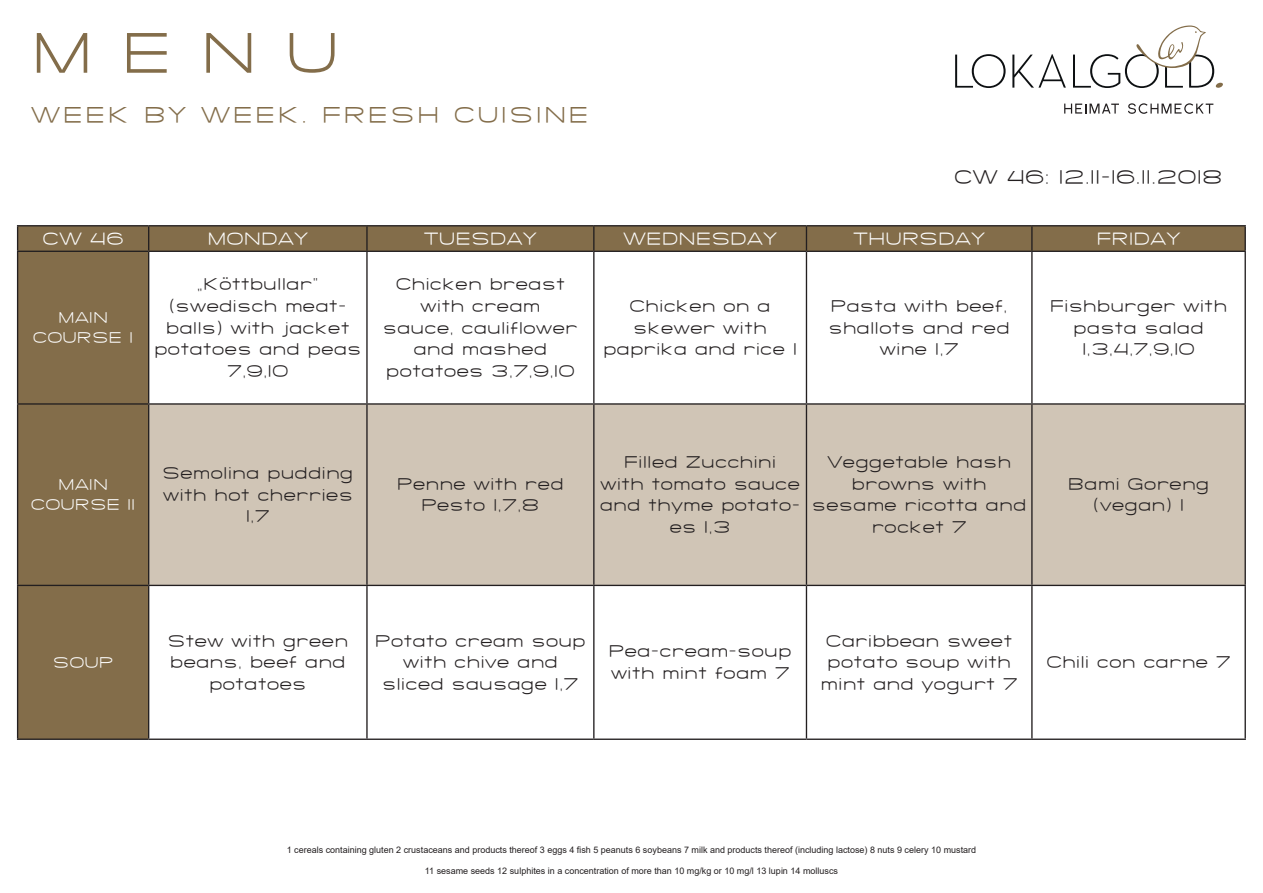
<style>
.page{position:relative;width:1263px;height:893px;background:#fff}
.page>*{position:absolute;margin:0;border:0;box-sizing:border-box;transform-origin:0 0}
.t1{font:300 61.8px "SF Grandezza";color:#836d4a}
.t2{font:300 24.3px "SF Grandezza";letter-spacing:.09em;color:#836d4a}
.t3{font:300 21px "SF Grandezza";color:#231f20}
.t4{font:300 18.9px "SF Grandezza";color:#fff}
.t5{font:300 18px/21.6px "SF Grandezza";color:#231f20;text-align:center}
.t6{font:300 16.5px/19.8px "SF Grandezza";color:#fff;text-align:center}
.t7{font:9px "Arial";color:#231f20}
</style>
<div class="page">
<svg style="left:955px;top:54px;width:50px;height:34px"></svg>
<svg style="left:1012px;top:54px;width:54px;height:34px"></svg>
<svg style="left:1073px;top:26px;width:150px;height:62px"></svg>
<svg style="left:1064px;top:104px;width:55px;height:10px"></svg>
<svg style="left:1128px;top:103px;width:85px;height:11px"></svg>
<div style="left:18px;top:226px;width:130px;height:512px;background:#836d4a"></div>
<svg style="left:149px;top:252px;width:884px;height:151px"></svg>
<div style="left:149px;top:405px;width:1095px;height:180px;background:#d0c5b6"></div>
<svg style="left:149px;top:586px;width:1095px;height:152px"></svg>
<hr style="left:17px;top:225px;width:132px;height:1px;background:#231f20">
<svg style="left:17px;top:226px;width:1px;height:25px"></svg>
<hr style="left:149px;top:225px;width:218px;height:1px;background:#231f20">
<hr style="left:367px;top:225px;width:227px;height:1px;background:#231f20">
<hr style="left:594px;top:225px;width:212px;height:1px;background:#231f20">
<hr style="left:806px;top:225px;width:226px;height:1px;background:#231f20">
<hr style="left:1032px;top:225px;width:214px;height:1px;background:#231f20">
<svg style="left:148px;top:226px;width:1096px;height:25px;background:#7f6948"></svg>
<hr style="left:1244px;top:226px;width:2px;height:25px;background:#231f20">
<hr style="left:17px;top:251px;width:132px;height:1px;background:#231f20">
<hr style="left:17px;top:252px;width:1px;height:151px;background:#231f20">
<hr style="left:149px;top:251px;width:218px;height:1px;background:#231f20">
<hr style="left:367px;top:251px;width:227px;height:1px;background:#231f20">
<hr style="left:594px;top:251px;width:212px;height:1px;background:#231f20">
<hr style="left:806px;top:251px;width:226px;height:1px;background:#231f20">
<hr style="left:1032px;top:251px;width:214px;height:1px;background:#231f20">
<hr style="left:17px;top:403px;width:132px;height:2px;background:#231f20">
<hr style="left:17px;top:405px;width:1px;height:180px;background:#231f20">
<hr style="left:17px;top:585px;width:132px;height:1px;background:#231f20">
<hr style="left:17px;top:586px;width:1px;height:152px;background:#231f20">
<hr style="left:17px;top:738px;width:132px;height:2px;background:#231f20">
<hr style="left:148px;top:586px;width:1px;height:152px;background:#231f20">
<hr style="left:366px;top:586px;width:2px;height:152px;background:#231f20">
<hr style="left:593px;top:586px;width:1px;height:152px;background:#231f20">
<hr style="left:806px;top:586px;width:1px;height:152px;background:#231f20">
<hr style="left:1031px;top:586px;width:1px;height:152px;background:#231f20">
<hr style="left:1244px;top:586px;width:2px;height:152px;background:#231f20">
<hr style="left:149px;top:738px;width:218px;height:2px;background:#231f20">
<hr style="left:367px;top:738px;width:227px;height:2px;background:#231f20">
<hr style="left:594px;top:738px;width:212px;height:2px;background:#231f20">
<hr style="left:806px;top:738px;width:226px;height:2px;background:#231f20">
<hr style="left:1032px;top:738px;width:214px;height:2px;background:#231f20">
<hr style="left:367px;top:585px;width:227px;height:1px;background:#231f20">
<hr style="left:594px;top:585px;width:212px;height:1px;background:#231f20">
<hr style="left:806px;top:585px;width:226px;height:1px;background:#231f20">
<hr style="left:1032px;top:585px;width:214px;height:1px;background:#231f20">
<hr style="left:149px;top:585px;width:218px;height:1px;background:#231f20">
<hr style="left:148px;top:252px;width:1px;height:151px;background:#231f20">
<hr style="left:366px;top:252px;width:2px;height:151px;background:#231f20">
<hr style="left:1031px;top:252px;width:1px;height:151px;background:#231f20">
<hr style="left:1244px;top:252px;width:2px;height:151px;background:#231f20">
<hr style="left:149px;top:403px;width:218px;height:2px;background:#231f20">
<hr style="left:148px;top:405px;width:1px;height:180px;background:#231f20">
<hr style="left:366px;top:405px;width:2px;height:180px;background:#231f20">
<hr style="left:1244px;top:405px;width:2px;height:180px;background:#231f20">
<hr style="left:593px;top:252px;width:1px;height:151px;background:#231f20">
<hr style="left:806px;top:252px;width:1px;height:151px;background:#231f20">
<hr style="left:367px;top:403px;width:227px;height:2px;background:#231f20">
<hr style="left:594px;top:403px;width:212px;height:2px;background:#231f20">
<hr style="left:593px;top:405px;width:1px;height:180px;background:#231f20">
<hr style="left:806px;top:403px;width:226px;height:2px;background:#231f20">
<hr style="left:806px;top:405px;width:1px;height:180px;background:#231f20">
<hr style="left:1032px;top:403px;width:214px;height:2px;background:#231f20">
<hr style="left:1031px;top:405px;width:1px;height:180px;background:#231f20">
<p class="t1" style="left:31px;top:12px;width:310px">MENU</p>
<p class="t2" style="left:31px;top:99px;width:559px">WEEK BY WEEK. FRESH CUISINE</p>
<p class="t3" style="left:954px;top:164px;width:270px">CW 46: 12.11-16.11.2018</p>
<p class="t4" style="left:42px;top:226px;width:83px">CW 46</p>
<p class="t4" style="left:207px;top:226px;width:102px">MONDAY</p>
<p class="t4" style="left:424px;top:226px;width:115px">TUESDAY</p>
<p class="t4" style="left:623px;top:226px;width:156px">WEDNESDAY</p>
<p class="t4" style="left:853px;top:226px;width:133px">THURSDAY</p>
<p class="t4" style="left:1096px;top:226px;width:85px">FRIDAY</p>
<p class="t6" style="left:33px;top:307px;width:102px">MAIN<br>COURSE I</p>
<p class="t5" style="left:197px;top:273px;width:124px">„Köttbullar“</p>
<p class="t5" style="left:166px;top:295px;width:185px;text-align:left">(swedisch meat&shy;balls) with jacket</p>
<p class="t5" style="left:154px;top:338px;width:209px">potatoes and peas<br>7,9,10</p>
<p class="t5" style="left:396px;top:273px;width:171px">Chicken breast with cream</p>
<p class="t5" style="left:383px;top:316px;width:196px">sauce, cauliflower and mashed</p>
<p class="t5" style="left:386px;top:359px;width:190px">potatoes 3,7,9,10</p>
<p class="t5" style="left:629px;top:295px;width:143px">Chicken on a</p>
<p class="t5" style="left:633px;top:316px;width:135px">skewer with</p>
<p class="t5" style="left:603px;top:338px;width:196px">paprika and rice 1</p>
<p class="t5" style="left:828px;top:295px;width:183px">Pasta with beef, shallots and red wine 1,7</p>
<p class="t5" style="left:1050px;top:295px;width:179px">Fishburger with pasta salad<br>1,3,4,7,9,10</p>
<p class="t6" style="left:31px;top:474px;width:106px">MAIN<br>COURSE II</p>
<p class="t5" style="left:162px;top:462px;width:193px">Semolina pudding with hot cherries<br>1,7</p>
<p class="t5" style="left:397px;top:472px;width:168px">Penne with red<br>Pesto 1,7,8</p>
<p class="t5" style="left:600px;top:451px;width:202px">Filled Zucchini with tomato sauce and thyme potato&shy;es 1,3</p>
<p class="t5" style="left:827px;top:451px;width:186px">Veggetable hash browns with</p>
<p class="t5" style="left:812px;top:494px;width:216px">sesame ricotta and rocket 7</p>
<p class="t5" style="left:1068px;top:472px;width:143px">Bami Goreng</p>
<p class="t5" style="left:1093px;top:494px;width:93px">(vegan) 1</p>
<p class="t6" style="left:53px;top:652px;width:62px">SOUP</p>
<p class="t5" style="left:167px;top:629px;width:182px">Stew with green beans, beef and potatoes</p>
<p class="t5" style="left:375px;top:629px;width:212px">Potato cream soup with chive and sliced sausage 1,7</p>
<p class="t5" style="left:609px;top:640px;width:185px;text-align:left">Pea-cream-soup with mint foam 7</p>
<p class="t5" style="left:820px;top:629px;width:199px">Caribbean sweet potato soup with mint and yogurt 7</p>
<p class="t5" style="left:1046px;top:651px;width:186px">Chili con carne 7</p>
<p class="t7" style="left:287px;top:843px;width:691px">1 cereals containing gluten 2 crustaceans and products thereof 3 eggs 4 fish 5 peanuts 6 soybeans 7 milk and products thereof (including lactose) 8 nuts 9 celery 10 mustard</p>
<p class="t7" style="left:425px;top:864px;width:415px">11 sesame seeds 12 sulphites in a concentration of more than 10 mg/kg or 10 mg/l 13 lupin 14 molluscs</p>
</div>
